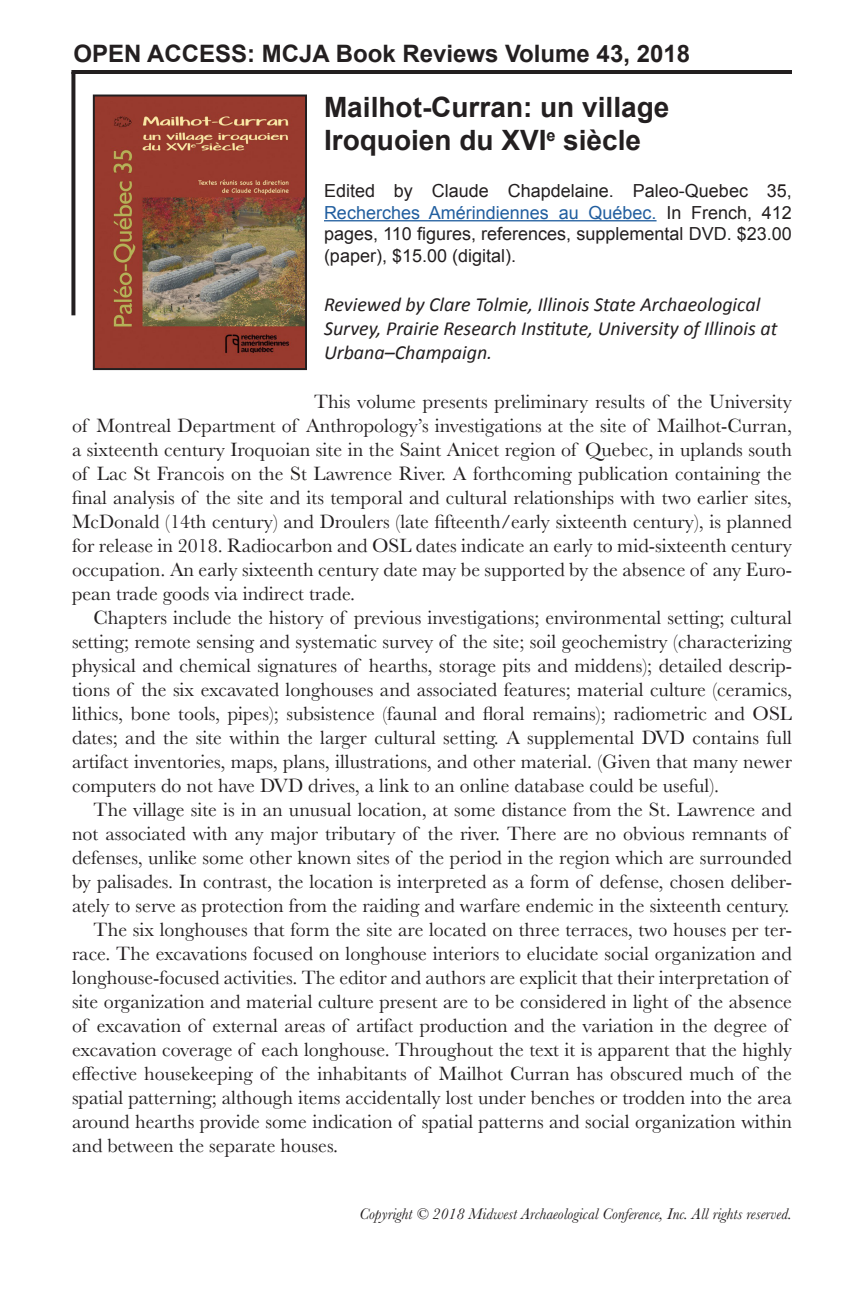
<style>
.page{position:relative;width:864px;height:1296px;background:#fff}
.page>*{position:absolute;margin:0;border:0;box-sizing:border-box;transform-origin:0 0}
.t1{font:700 28px/33.6px "Arial";color:#231f20}
.t2{font:700 24px "Arial";color:#231f20}
.t3{font:20px/24px "Baskerville";color:#231f20;text-align:justify}
.t4{font:italic 20px/24px "Calibri";color:#231f20}
.t5{font:18px/21.6px "Arial";color:#231f20;text-align:justify}
.t6{font:italic 16px "Baskerville";color:#231f20}
.s1{color:#215e9f}
</style>
<div class="page">
<hr style="left:71px;top:70px;width:721px;height:4px;background:#231f20">
<svg style="left:71px;top:72px;width:4px;height:243px"></svg>
<hr style="left:324px;top:220px;width:333px;height:1px;background:#215e9f">
<img style="left:96px;top:98px;width:208px;height:269px">
<div style="left:93px;top:95px;width:214px;height:275px;border:2px solid #231f20"></div>
<p class="t2" style="left:73px;top:38px;width:618px">OPEN ACCESS: MCJA Book Reviews Volume 43, 2018</p>
<h1 class="t1" style="left:324px;top:91px;width:347px">Mailhot-Curran: un village<br>Iroquoien du XVI<sup>e</sup> siècle</h1>
<p class="t5" style="left:324px;top:180px;width:469px">Edited by Claude Chapdelaine. Paleo-Quebec 35, <span class="s1">Recherches Amérindiennes au Québec.</span> In French, 412 pages, 110 figures, references, supplemental DVD. $23.00 (paper), $15.00 (digital).</p>
<p class="t4" style="left:324px;top:292px;width:455px">Reviewed by Clare Tolmie, Illinois State Archaeological<br>Survey, Prairie Research Institute, University of Illinois at<br>Urbana–Champaign.</p>
<p class="t3" style="left:72px;top:390px;width:722px;text-indent:242px">This volume presents preliminary results of the University of Montreal Department of Anthropology’s investigations at the site of Mailhot-Curran, a sixteenth century Iroquoian site in the Saint Anicet region of Quebec, in uplands south of Lac St Francois on the St Lawrence River. A forthcoming publication containing the final analysis of the site and its temporal and cultural relationships with two earlier sites, McDonald (14th century) and Droulers (late fifteenth/early sixteenth century), is planned for release in 2018. Radiocarbon and OSL dates indicate an early to mid-sixteenth century occupation. An early sixteenth century date may be supported by the absence of any Euro&shy;pean trade goods via indirect trade.</p>
<p class="t3" style="left:72px;top:606px;width:722px;text-indent:22px">Chapters include the history of previous investigations; environmental setting; cultural setting; remote sensing and systematic survey of the site; soil geochemistry (characterizing physical and chemical signatures of hearths, storage pits and middens); detailed descrip&shy;tions of the six excavated longhouses and associated features; material culture (ceramics, lithics, bone tools, pipes); subsistence (faunal and floral remains); radiometric and OSL dates; and the site within the larger cultural setting. A supplemental DVD contains full artifact inventories, maps, plans, illustrations, and other material. (Given that many newer computers do not have DVD drives, a link to an online database could be useful).</p>
<p class="t3" style="left:94px;top:798px;width:700px">The village site is in an unusual location, at some distance from the St. Lawrence and</p>
<p class="t3" style="left:72px;top:822px;width:719px">not associated with any major tributary of the river. There are no obvious remnants of</p>
<p class="t3" style="left:72px;top:846px;width:721px">defenses, unlike some other known sites of the period in the region which are surrounded</p>
<p class="t3" style="left:72px;top:870px;width:722px">by palisades. In contrast, the location is interpreted as a form of defense, chosen deliber-</p>
<p class="t3" style="left:72px;top:894px;width:719px">ately to serve as protection from the raiding and warfare endemic in the sixteenth century.</p>
<p class="t3" style="left:94px;top:918px;width:700px">The six longhouses that form the site are located on three terraces, two houses per ter-</p>
<p class="t3" style="left:72px;top:942px;width:721px">race. The excavations focused on longhouse interiors to elucidate social organization and</p>
<p class="t3" style="left:72px;top:966px;width:719px">longhouse-focused activities. The editor and authors are explicit that their interpretation of</p>
<p class="t3" style="left:72px;top:990px;width:722px">site organization and material culture present are to be considered in light of the absence</p>
<p class="t3" style="left:72px;top:1014px;width:719px">of excavation of external areas of artifact production and the variation in the degree of</p>
<p class="t3" style="left:72px;top:1038px;width:722px">excavation coverage of each longhouse. Throughout the text it is apparent that the highly</p>
<p class="t3" style="left:72px;top:1062px;width:722px">effective housekeeping of the inhabitants of Mailhot Curran has obscured much of the</p>
<p class="t3" style="left:72px;top:1086px;width:722px">spatial patterning; although items accidentally lost under benches or trodden into the area</p>
<p class="t3" style="left:72px;top:1110px;width:721px">around hearths provide some indication of spatial patterns and social organization within</p>
<p class="t3" style="left:72px;top:1134px;width:268px">and between the separate houses.</p>
<p class="t6" style="left:359px;top:1203px;width:434px">Copyright © 2018 Midwest Archaeological Conference, Inc. All rights reserved.</p>
</div>
